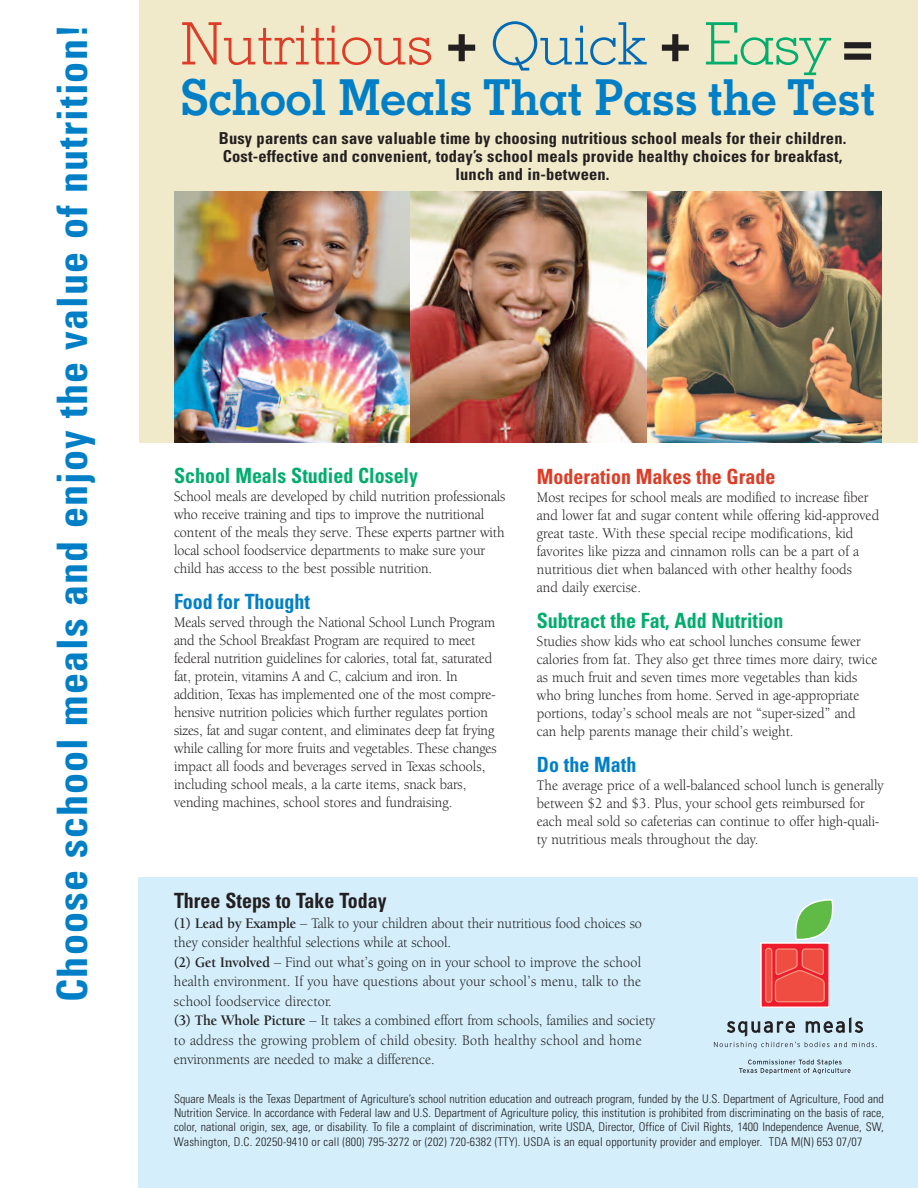
<style>
.page{position:relative;width:918px;height:1188px;background:#fff}
.page>*{position:absolute;margin:0;border:0;box-sizing:border-box;transform-origin:0 0}
.t1{font:300 58.5px "Memphis";letter-spacing:-.015em;color:#dd3d27}
.t2{font:700 49.5px "Memphis";letter-spacing:-.015em;color:#007fc6;scale:.96 1}
.t3{font:700 condensed 42px "Univers";letter-spacing:.025em;color:#007fc6}
.t4{font:700 condensed 21px "Univers";color:#00ad6d;scale:.95 1}
.t5{font:700 condensed 21px "Univers";color:#007fc6;scale:.95 1}
.t6{font:700 condensed 21px "Univers";color:#dd3d27;scale:.95 1}
.t7{font:700 condensed 21px "Univers";color:#231f20;scale:.95 1}
.t8{font:700 condensed 16.5px/18px "Univers";letter-spacing:.01em;color:#231f20;text-align:center}
.t9{font:15px/18px "Berkeley Oldstyle IT Cby BT";color:#231f20;scale:.95 1}
.t10{font:300 condensed 12px/14.2px "Univers";letter-spacing:.015em;color:#231f20;text-align:justify}
.s1{font-weight:700;color:#231f20}
.s2{color:#016ab6}
.s3{color:#00ad6d}
.s4{font-weight:700}
</style>
<div class="page">
<div style="left:138px;top:878px;width:780px;height:310px;background:#d4effb"></div>
<div style="left:139px;top:0;width:779px;height:442px;background:#f1eaca"></div>
<img style="left:174px;top:192px;width:237px;height:250px">
<img style="left:411px;top:192px;width:237px;height:250px">
<img style="left:648px;top:192px;width:234px;height:250px">
<div style="left:761px;top:943px;width:68px;height:64px;background:#ee1b2c"></div>
<div style="left:760px;top:942px;width:70px;height:66px;border:1px solid #fff"></div>
<div style="left:766px;top:948px;width:6px;height:54px;background:#ef4d41;border-radius:3px"></div>
<div style="left:765px;top:948px;width:7px;height:55px;border:1px solid #f59680;border-radius:3px"></div>
<svg style="left:774px;top:899px;width:60px;height:104px"></svg>
<svg style="left:727px;top:1022px;width:68px;height:14px"></svg>
<svg style="left:806px;top:1018px;width:57px;height:14px"></svg>
<svg style="left:714px;top:1042px;width:163px;height:6px"></svg>
<svg style="left:739px;top:1059px;width:112px;height:15px"></svg>
<h3 class="t3" style="left:57px;top:1002px;width:979px;rotate:-90deg">Choose school meals and enjoy the value of nutrition!</h3>
<h1 class="t1" style="left:181px;top:22px;width:696px">Nutritious <span class="s1">+</span> <span class="s2">Quick</span> <span class="s1">+</span> <span class="s3">Easy</span> <span class="s1">=</span></h1>
<h2 class="t2" style="left:180px;top:79px;width:726px">School Meals That Pass the Test</h2>
<p class="t8" style="left:219px;top:130px;width:629px">Busy parents can save valuable time by choosing nutritious school meals for their children.<br>Cost-effective and convenient, today’s school meals provide healthy choices for breakfast, lunch and in-between.</p>
<h3 class="t4" style="left:174px;top:468px;width:258px">School Meals Studied Closely</h3>
<p class="t9" style="left:174px;top:489px;width:350px">School meals are developed by child nutrition professionals who receive training and tips to improve the nutritional content of the meals they serve. These experts partner with local school foodservice departments to make sure your child has access to the best possible nutrition.</p>
<h3 class="t5" style="left:174px;top:594px;width:145px">Food for Thought</h3>
<p class="t9" style="left:174px;top:615px;width:341px">Meals served through the National School Lunch Program and the School Breakfast Program are required to meet federal nutrition guidelines for calories, total fat, saturated fat, protein, vitamins A and C, calcium and iron. In addition, Texas has implemented one of the most compre&shy;hensive nutrition policies which further regulates portion sizes, fat and sugar content, and eliminates deep fat frying while calling for more fruits and vegetables. These changes impact all foods and beverages served in Texas schools, including school meals, a la carte items, snack bars, vending machines, school stores and fundraising.</p>
<h3 class="t6" style="left:537px;top:469px;width:253px">Moderation Makes the Grade</h3>
<p class="t9" style="left:537px;top:490px;width:362px">Most recipes for school meals are modified to increase fiber and lower fat and sugar content while offering kid-approved great taste. With these special recipe modifications, kid favorites like pizza and cinnamon rolls can be a part of a nutritious diet when balanced with other healthy foods<br>and daily exercise.</p>
<h3 class="t4" style="left:537px;top:613px;width:261px">Subtract the Fat, Add Nutrition</h3>
<p class="t9" style="left:537px;top:634px;width:360px">Studies show kids who eat school lunches consume fewer calories from fat. They also get three times more dairy, twice as much fruit and seven times more vegetables than kids who bring lunches from home. Served in age-appropriate portions, today’s school meals are not “super-sized” and can help parents manage their child’s weight.</p>
<h3 class="t5" style="left:537px;top:757px;width:106px">Do the Math</h3>
<p class="t9" style="left:537px;top:778px;width:366px">The average price of a well-balanced school lunch is generally between $2 and $3. Plus, your school gets reimbursed for each meal sold so cafeterias can continue to offer high-quali&shy;ty nutritious meals throughout the day.</p>
<h3 class="t7" style="left:174px;top:893px;width:225px">Three Steps to Take Today</h3>
<p class="t9" style="left:174px;top:915px;width:508px;line-height:19.5px"><span class="s4">(1) Lead by Example</span> – Talk to your children about their nutritious food choices so they consider healthful selections while at school.<br><span class="s4">(2) Get Involved</span> – Find out what’s going on in your school to improve the school health environment. If you have questions about your school’s menu, talk to the school foodservice director.<br><span class="s4">(3) The Whole Picture</span> – It takes a combined effort from schools, families and society to address the growing problem of child obesity. Both healthy school and home environments are needed to make a difference.</p>
<p class="t10" style="left:174px;top:1093px;width:712px">Square Meals is the Texas Department of Agriculture’s school nutrition education and outreach program, funded by the U.S. Department of Agriculture, Food and Nutrition Service. In accordance with Federal law and U.S. Department of Agriculture policy, this institution is prohibited from discriminating on the basis of race, color, national origin, sex, age, or disability. To file a complaint of discrimination, write USDA, Director, Office of Civil Rights, 1400 Independence Avenue, SW, Washington, D.C. 20250-9410 or call (800) 795-3272 or (202) 720-6382 (TTY). USDA is an equal opportunity provider and employer. TDA M(N) 653 07/07</p>
</div>
